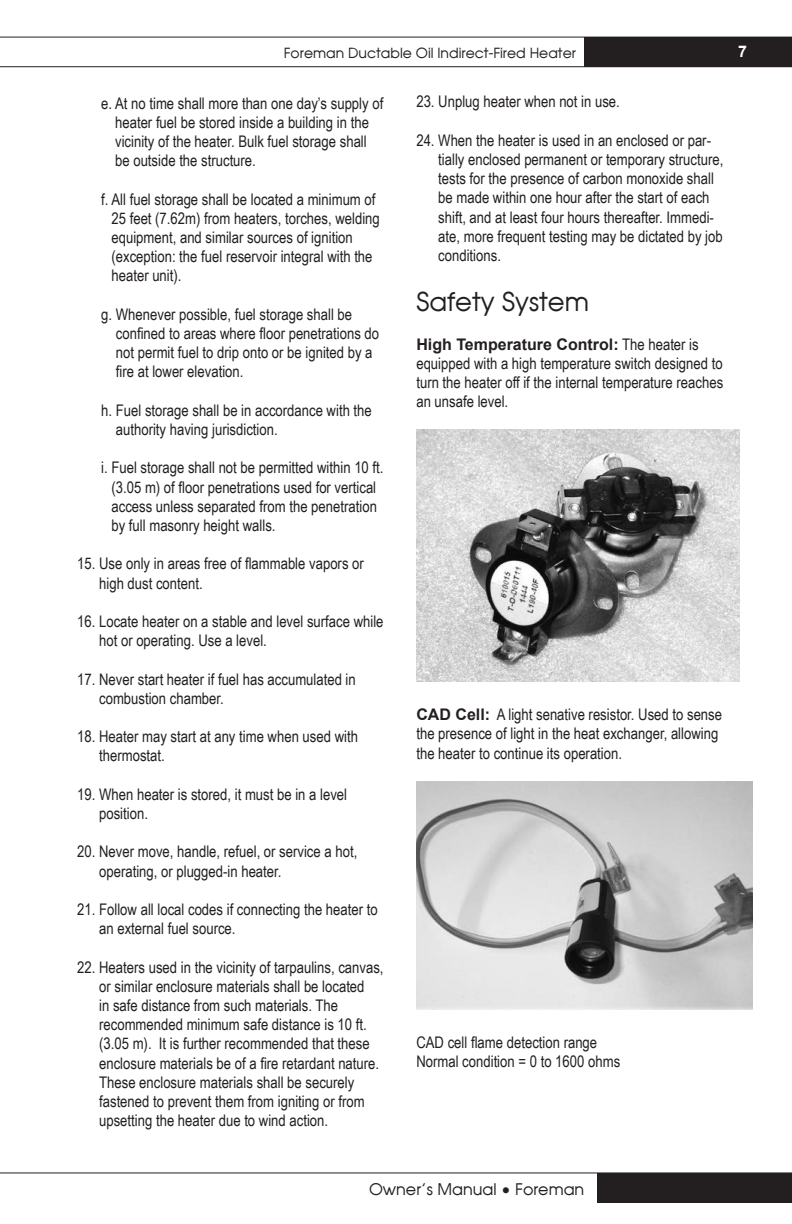
<style>
.page{position:relative;width:792px;height:1224px;background:#fff}
.page>*{position:absolute;margin:0;border:0;box-sizing:border-box;transform-origin:0 0}
.Attention_Header{font:26px "Moderne";color:#231f20}
.BODY_for_INSIDE_PAGE{font:16px/19.2px "Arial Narrow";color:#231f20}
.t1{font:16px "Moderne";color:#231f20}
.t2{font:700 16px "Arial";color:#fff}
.t3{font:14px "Moderne";color:#231f20}
.s1{font-family:"Arial";font-weight:700}
</style>
<div class="page">
<div style="left:585px;top:37px;width:207px;height:30px;background:#231f20"></div>
<div style="left:597px;top:1173px;width:195px;height:30px;background:#231f20"></div>
<hr style="left:0;top:37px;width:792px;height:1px;background:#231f20">
<hr style="left:0;top:66px;width:792px;height:1px;background:#231f20">
<hr style="left:0;top:1172px;width:792px;height:1px;background:#231f20">
<img style="left:416px;top:430px;width:324px;height:252px">
<img style="left:416px;top:781px;width:336px;height:228px">
<p class="t3" style="left:284px;top:44px;width:294px">Foreman Ductable Oil Indirect-Fired Heater</p>
<p class="BODY_for_INSIDE_PAGE" style="left:115px;top:93px;width:270px;text-indent:-14px">e. At no time shall more than one day’s supply of heater fuel be stored inside a building in the vicinity of the heater. Bulk fuel storage shall be outside the structure.</p>
<p class="BODY_for_INSIDE_PAGE" style="left:112px;top:189px;width:270px;text-indent:-10px">f. All fuel storage shall be located a minimum of 25 feet (7.62m) from heaters, torches, welding equipment, and similar sources of ignition (exception: the fuel reservoir integral with the heater unit).</p>
<p class="BODY_for_INSIDE_PAGE" style="left:116px;top:304px;width:265px;text-indent:-15px">g. Whenever possible, fuel storage shall be confined to areas where floor penetrations do not permit fuel to drip onto or be ignited by a fire at lower elevation.</p>
<p class="BODY_for_INSIDE_PAGE" style="left:116px;top:400px;width:257px;text-indent:-15px">h. Fuel storage shall be in accordance with the authority having jurisdiction.</p>
<p class="BODY_for_INSIDE_PAGE" style="left:111px;top:458px;width:274px;text-indent:-10px">i. Fuel storage shall not be permitted within 10 ft. (3.05 m) of floor penetrations used for vertical access unless separated from the penetration by full masonry height walls.</p>
<p class="BODY_for_INSIDE_PAGE" style="left:99px;top:554px;width:266px;text-indent:-22px">15. Use only in areas free of flammable vapors or high dust content.</p>
<p class="BODY_for_INSIDE_PAGE" style="left:99px;top:611px;width:286px;text-indent:-22px">16. Locate heater on a stable and level surface while hot or operating. Use a level.</p>
<p class="BODY_for_INSIDE_PAGE" style="left:99px;top:669px;width:258px;text-indent:-22px">17. Never start heater if fuel has accumulated in combustion chamber.</p>
<p class="BODY_for_INSIDE_PAGE" style="left:99px;top:726px;width:260px;text-indent:-22px">18. Heater may start at any time when used with thermostat.</p>
<p class="BODY_for_INSIDE_PAGE" style="left:99px;top:784px;width:249px;text-indent:-22px">19. When heater is stored, it must be in a level position.</p>
<p class="BODY_for_INSIDE_PAGE" style="left:99px;top:842px;width:260px;text-indent:-22px">20. Never move, handle, refuel, or service a hot, operating, or plugged-in heater.</p>
<p class="BODY_for_INSIDE_PAGE" style="left:99px;top:899px;width:280px;text-indent:-22px">21. Follow all local codes if connecting the heater to an external fuel source.</p>
<p class="BODY_for_INSIDE_PAGE" style="left:99px;top:957px;width:286px;text-indent:-22px">22. Heaters used in the vicinity of tarpaulins, canvas, or similar enclosure materials shall be located<br>in safe distance from such materials. The recommended minimum safe distance is 10 ft. (3.05 m). It is further recommended that these enclosure materials be of a fire retardant nature.<br>These enclosure materials shall be securely fastened to prevent them from igniting or from upsetting the heater due to wind action.</p>
<p class="BODY_for_INSIDE_PAGE" style="left:416px;top:92px;width:205px">23. Unplug heater when not in use.</p>
<p class="BODY_for_INSIDE_PAGE" style="left:438px;top:130px;width:287px;text-indent:-22px">24. When the heater is used in an enclosed or par&shy;tially enclosed permanent or temporary structure, tests for the presence of carbon monoxide shall be made within one hour after the start of each shift, and at least four hours thereafter. Immedi&shy;ate, more frequent testing may be dictated by job conditions.</p>
<p class="Attention_Header" style="left:416px;top:286px;width:174px">Safety System</p>
<p class="BODY_for_INSIDE_PAGE" style="left:416px;top:334px;width:308px"><span class="s1">High Temperature Control:</span> The heater is equipped with a high temperature switch designed to turn the heater off if the internal temperature reaches an unsafe level.</p>
<p class="BODY_for_INSIDE_PAGE" style="left:416px;top:704px;width:307px"><span class="s1">CAD Cell:</span> A light senative resistor. Used to sense the presence of light in the heat exchanger, allowing the heater to continue its operation.</p>
<p class="BODY_for_INSIDE_PAGE" style="left:416px;top:1032px;width:182px">CAD cell flame detection range</p>
<p class="BODY_for_INSIDE_PAGE" style="left:416px;top:1051px;width:205px">Normal condition = 0 to 1600 ohms</p>
<p class="t2" style="left:738px;top:40px;width:10px">7</p>
<p class="t1" style="left:369px;top:1179px;width:217px">Owner’s Manual • Foreman</p>
</div>
